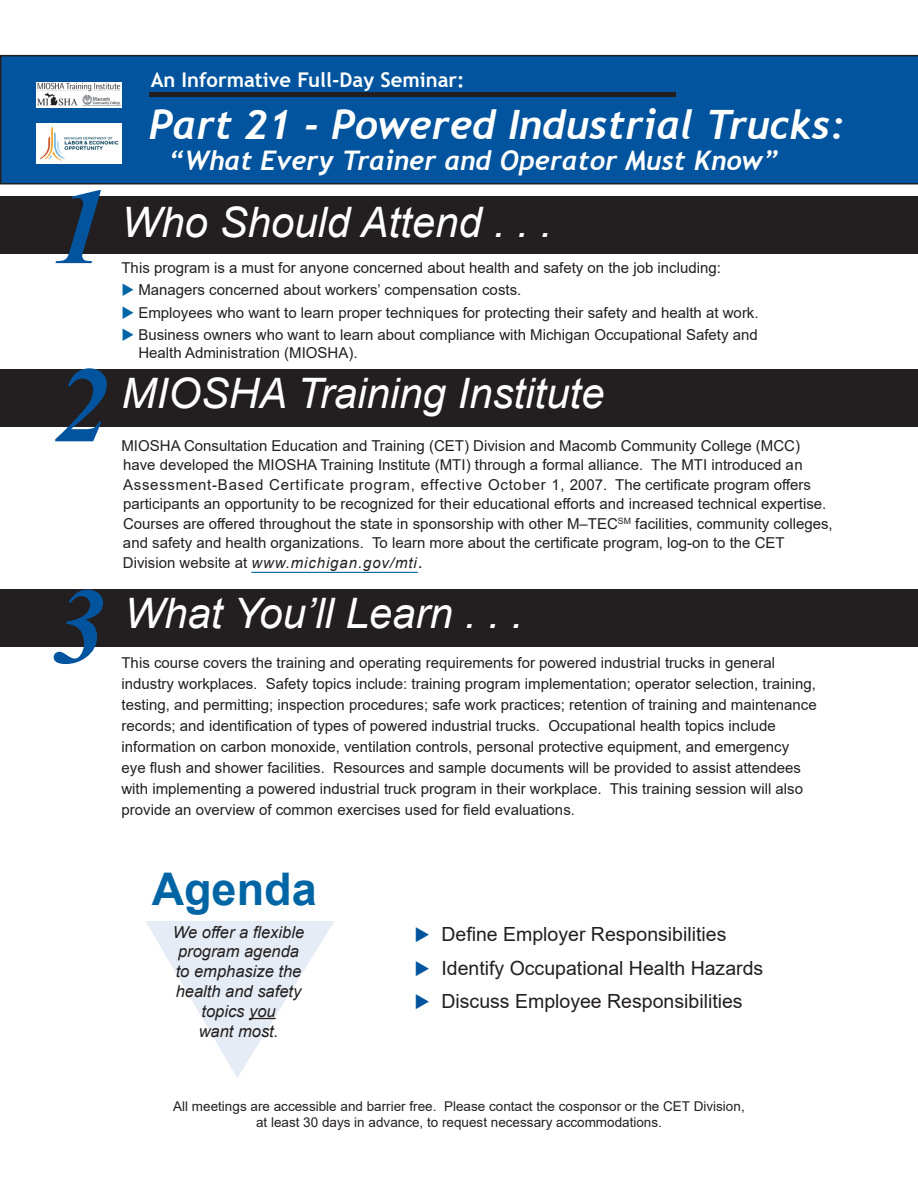
<style>
.page{position:relative;width:918px;height:1188px;background:#fff}
.page>*{position:absolute;margin:0;border:0;box-sizing:border-box;transform-origin:0 0}
.t1{font:italic 700 108px/178.2px "Times New Roman";color:#01549d}
.t2{font:700 45px "Arial";color:#0065a4}
.t3{font:italic 42px "Arial";color:#fff}
.t4{font:italic 700 40.5px "Trebuchet";color:#fff}
.t5{font:italic 700 27px "Trebuchet";color:#fff}
.t6{font:700 20.25px "Trebuchet MS";color:#fff}
.t7{font:19.5px/33.2px "Arial";color:#231f20}
.t8{font:italic 16.5px/19.8px "Arial";color:#231f20;text-align:center}
.t9{font:15px/21px "Arial";color:#231f20}
.t10{font:13.5px/15.8px "Arial";color:#231f20;text-align:center}
.s1{color:#0065a4}
.s2{font-style:italic}
.s3{font-size:18px}
</style>
<div class="page">
<div style="left:0;top:196px;width:918px;height:57px;background:#231f20"></div>
<div style="left:0;top:55px;width:918px;height:129px;background:#01549d"></div>
<div style="left:0;top:589px;width:918px;height:58px;background:#231f20"></div>
<div style="left:0;top:369px;width:917px;height:57px;background:#231f20"></div>
<hr style="left:251px;top:572px;width:167px;height:1px;background:#0065a4">
<img style="left:36px;top:83px;width:85px;height:25px">
<img style="left:36px;top:123px;width:86px;height:41px">
<hr style="left:149px;top:92px;width:526px;height:4px;background:#231f20">
<h1 class="t1" style="left:53px;top:135px;width:57px">1<br>2</h1>
<h1 class="t1" style="left:52px;top:534px;width:55px">3</h1>
<h3 class="t6" style="left:151px;top:67px;width:315px">An Informative Full-Day Seminar:</h3>
<h3 class="t4" style="left:149px;top:99px;width:698px">Part 21 - Powered Industrial Trucks:</h3>
<h3 class="t5" style="left:169px;top:143px;width:612px">“What Every Trainer and Operator Must Know”</h3>
<h3 class="t3" style="left:122px;top:195px;width:432px">Who Should Attend . . .</h3>
<p class="t9" style="left:122px;top:257px;width:601px">This program is a must for anyone concerned about health and safety on the job including:</p>
<p class="t9" style="left:122px;top:279px;width:401px"><span class="s1">◆</span> Managers concerned about workers’ compensation costs.</p>
<p class="t9" style="left:122px;top:302px;width:639px"><span class="s1">◆</span> Employees who want to learn proper techniques for protecting their safety and health at work.</p>
<p class="t9" style="left:138px;top:326px;width:621px;line-height:18px;text-indent:-17px"><span class="s1">◆</span> Business owners who want to learn about compliance with Michigan Occupational Safety and<br>Health Administration (MIOSHA).</p>
<h3 class="t3" style="left:122px;top:366px;width:485px">MIOSHA Training Institute</h3>
<p class="t9" style="left:122px;top:436px;width:713px;line-height:19.5px">MIOSHA Consultation Education and Training (CET) Division and Macomb Community College (MCC) have developed the MIOSHA Training Institute (MTI) through a formal alliance. The MTI introduced an Assessment-Based Certificate program, effective October 1, 2007. The certificate program offers participants an opportunity to be recognized for their educational efforts and increased technical expertise.<br>Courses are offered throughout the state in sponsorship with other M–TEC<sup>SM</sup> facilities, community colleges, and safety and health organizations. To learn more about the certificate program, log-on to the CET Division website at <span class="s2">www.michigan.gov/mti</span><span class="s3">.</span></p>
<h3 class="t3" style="left:124px;top:586px;width:400px">What You’ll Learn . . .</h3>
<p class="t9" style="left:122px;top:652px;width:697px">This course covers the training and operating requirements for powered industrial trucks in general industry workplaces. Safety topics include: training program implementation; operator selection, training, testing, and permitting; inspection procedures; safe work practices; retention of training and maintenance records; and identification of types of powered industrial trucks. Occupational health topics include information on carbon monoxide, ventilation controls, personal protective equipment, and emergency eye flush and shower facilities. Resources and sample documents will be provided to assist attendees with implementing a powered industrial truck program in their workplace. This training session will also provide an overview of common exercises used for field evaluations.</p>
<h2 class="t2" style="left:152px;top:857px;width:167px">Agenda</h2>
<p class="t8" style="left:173px;top:922px;width:133px">We offer a flexible program agenda to emphasize the health and safety topics you<br>want most.</p>
<h3 class="t7" style="left:441px;top:918px;width:323px">Define Employer Responsibilities<br>Identify Occupational Health Hazards<br>Discuss Employee Responsibilities</h3>
<p class="t10" style="left:173px;top:1099px;width:573px">All meetings are accessible and barrier free. Please contact the cosponsor or the CET Division, at least 30 days in advance, to request necessary accommodations.</p>
</div>
